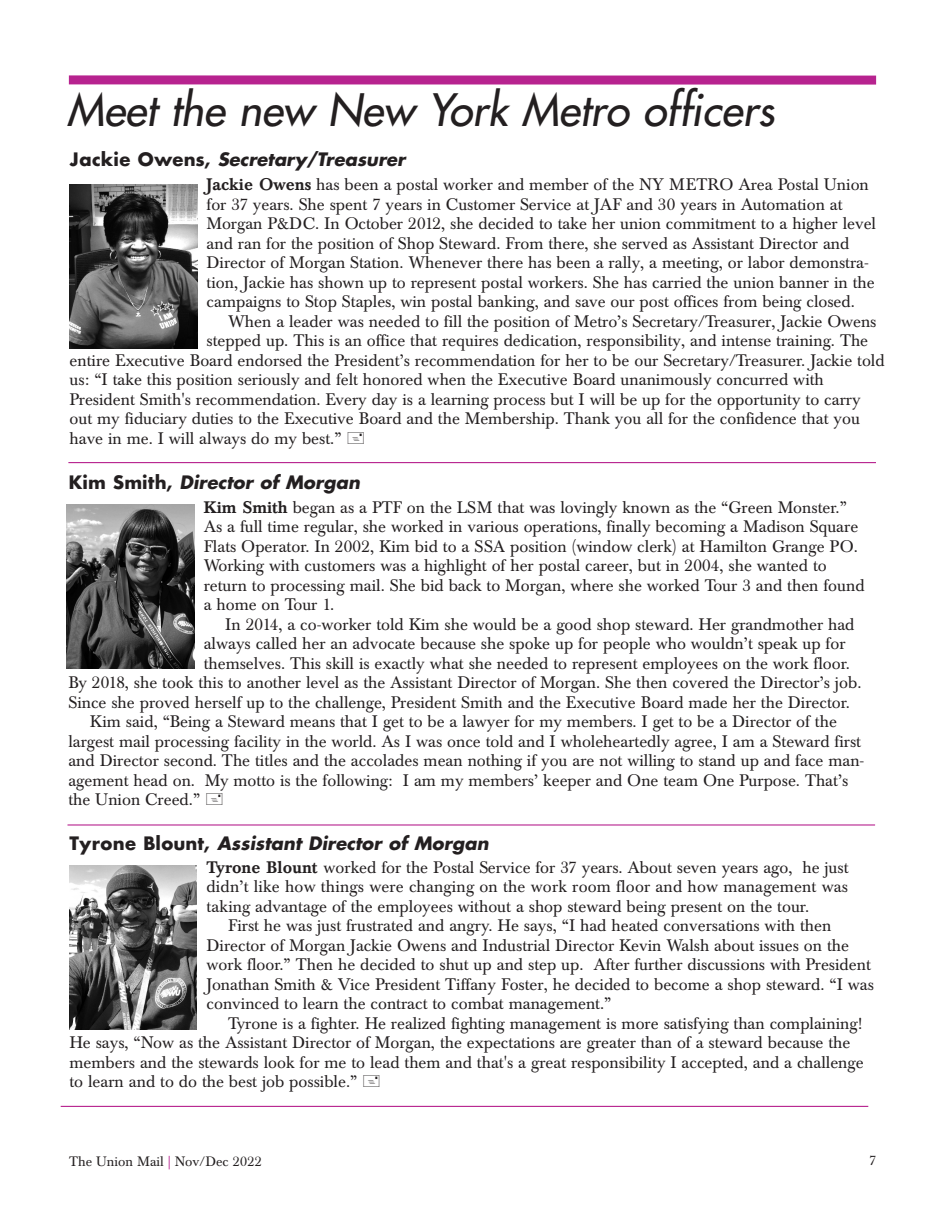
<style>
.page{position:relative;width:945px;height:1215px;background:#fff}
.page>*{position:absolute;margin:0;border:0;box-sizing:border-box;transform-origin:0 0}
.t1{font:italic 43.5px "Futura";color:#231f20}
.t2{font:italic 700 18px "Futura";color:#231f20}
.t3{font:16.5px/19.5px "Baskerville BE";color:#231f20}
.t4{font:13.5px "Baskerville BE";color:#231f20}
.s1{font-style:normal}
.s2{font-weight:500}
.s3{color:#b7238f}
</style>
<div class="page">
<div style="left:69px;top:75px;width:807px;height:10px;background:#b7238f"></div>
<img style="left:70px;top:184px;width:128px;height:165px">
<img style="left:67px;top:505px;width:127px;height:164px">
<img style="left:70px;top:865px;width:126px;height:165px">
<hr style="left:68px;top:462px;width:808px;height:1px;background:#b7238f">
<hr style="left:68px;top:824px;width:807px;height:2px;background:#b7238f">
<hr style="left:61px;top:1106px;width:807px;height:1px;background:#b7238f">
<h1 class="t1" style="left:67px;top:88px;width:709px">Meet the new New York Metro officers</h1>
<p class="t2" style="left:70px;top:151px;width:337px"><span class="s1">Jackie Owens,</span> Secretary/Treasurer</p>
<p class="t3" style="left:207px;top:177px;width:671px"><span class="s2">Jackie Owens</span> has been a postal worker and member of the NY METRO Area Postal Union for 37 years. She spent 7 years in Customer Service at JAF and 30 years in Automation at Morgan P&amp;DC. In October 2012, she decided to take her union commitment to a higher level and ran for the position of Shop Steward. From there, she served as Assistant Director and Director of Morgan Station. Whenever there has been a rally, a meeting, or labor demonstra&shy;tion, Jackie has shown up to represent postal workers. She has carried the union banner in the campaigns to Stop Staples, win postal banking, and save our post offices from being closed.</p>
<p class="t3" style="left:228px;top:313px;width:650px">When a leader was needed to fill the position of Metro’s Secretary/Treasurer, Jackie Owens</p>
<p class="t3" style="left:207px;top:333px;width:663px">stepped up. This is an office that requires dedication, responsibility, and intense training. The</p>
<p class="t3" style="left:70px;top:352px;width:817px">entire Executive Board endorsed the President’s recommendation for her to be our Secretary/Treasurer. Jackie told</p>
<p class="t3" style="left:70px;top:372px;width:756px">us: “I take this position seriously and felt honored when the Executive Board unanimously concurred with</p>
<p class="t3" style="left:70px;top:391px;width:793px">President Smith's recommendation. Every day is a learning process but I will be up for the opportunity to carry</p>
<p class="t3" style="left:70px;top:411px;width:792px">out my fiduciary duties to the Executive Board and the Membership. Thank you all for the confidence that you</p>
<p class="t3" style="left:70px;top:430px;width:274px">have in me. I will always do my best.”</p>
<p class="t2" style="left:68px;top:474px;width:293px"><span class="s1">Kim Smith,</span> Director of Morgan</p>
<p class="t3" style="left:204px;top:499px;width:662px"><span class="s2">Kim Smith</span> began as a PTF on the LSM that was lovingly known as the “Green Monster.” As a full time regular, she worked in various operations, finally becoming a Madison Square Flats Operator. In 2002, Kim bid to a SSA position (window clerk) at Hamilton Grange PO.<br>Working with customers was a highlight of her postal career, but in 2004, she wanted to return to processing mail. She bid back to Morgan, where she worked Tour 3 and then found a home on Tour 1.</p>
<p class="t3" style="left:225px;top:616px;width:631px">In 2014, a co-worker told Kim she would be a good shop steward. Her grandmother had</p>
<p class="t3" style="left:204px;top:636px;width:643px">always called her an advocate because she spoke up for people who wouldn’t speak up for</p>
<p class="t3" style="left:204px;top:655px;width:648px">themselves. This skill is exactly what she needed to represent employees on the work floor.</p>
<p class="t3" style="left:68px;top:675px;width:795px">By 2018, she took this to another level as the Assistant Director of Morgan. She then covered the Director’s job.</p>
<p class="t3" style="left:68px;top:694px;width:783px">Since she proved herself up to the challenge, President Smith and the Executive Board made her the Director.</p>
<p class="t3" style="left:90px;top:714px;width:748px">Kim said, “Being a Steward means that I get to be a lawyer for my members. I get to be a Director of the</p>
<p class="t3" style="left:68px;top:733px;width:794px">largest mail processing facility in the world. As I was once told and I wholeheartedly agree, I am a Steward first</p>
<p class="t3" style="left:68px;top:753px;width:798px">and Director second. The titles and the accolades mean nothing if you are not willing to stand up and face man-</p>
<p class="t3" style="left:68px;top:772px;width:781px">agement head on. My motto is the following: I am my members’ keeper and One team One Purpose. That’s</p>
<p class="t3" style="left:68px;top:792px;width:133px">the Union Creed.”</p>
<p class="t2" style="left:70px;top:835px;width:421px"><span class="s1">Tyrone Blount,</span> Assistant Director of Morgan</p>
<p class="t3" style="left:207px;top:859px;width:644px;text-align:justify"><span class="s2">Tyrone Blount</span> worked for the Postal Service for 37 years. About seven years ago, he just didn’t like how things were changing on the work room floor and how management was taking advantage of the employees without a shop steward being present on the tour.</p>
<p class="t3" style="left:207px;top:918px;width:669px;text-indent:22px">First he was just frustrated and angry. He says, “I had heated conversations with then Director of Morgan Jackie Owens and Industrial Director Kevin Walsh about issues on the work floor.” Then he decided to shut up and step up. After further discussions with President Jonathan Smith &amp; Vice President Tiffany Foster, he decided to become a shop steward. “I was convinced to learn the contract to combat management.”</p>
<p class="t3" style="left:69px;top:1015px;width:796px;text-indent:159px">Tyrone is a fighter. He realized fighting management is more satisfying than complaining!<br>He says, “Now as the Assistant Director of Morgan, the expectations are greater than of a steward because the members and the stewards look for me to lead them and that's a great responsibility I accepted, and a challenge to learn and to do the best job possible.”</p>
<p class="t4" style="left:69px;top:1156px;width:194px">The Union Mail <span class="s3">|</span> Nov/Dec 2022</p>
<p class="t4" style="left:869px;top:1155px;width:9px">7</p>
</div>
